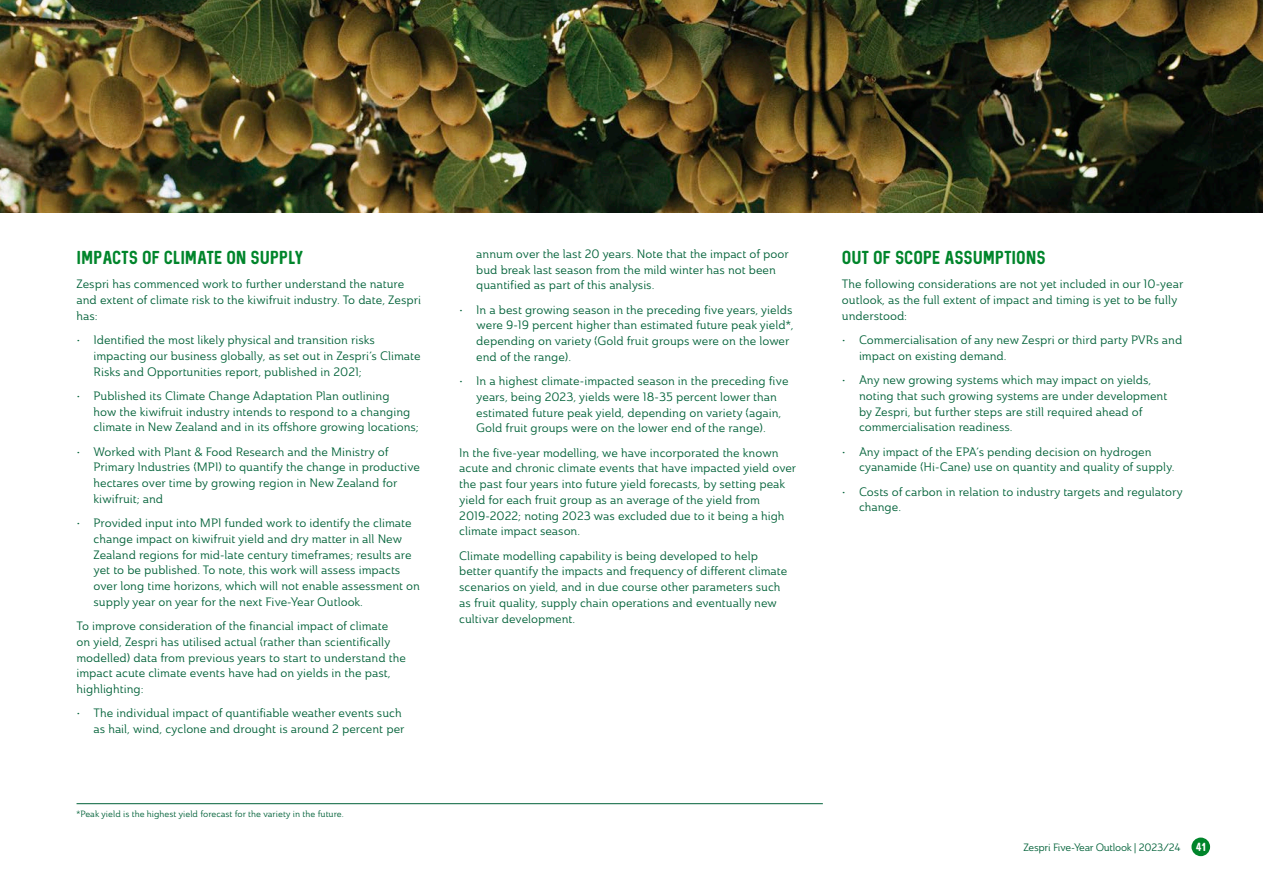
<style>
.page{position:relative;width:1263px;height:893px;background:#fff}
.page>*{position:absolute;margin:0;border:0;box-sizing:border-box;transform-origin:0 0}
.t1{font:15px "Sequel Neue";letter-spacing:-.01em;color:#00852b}
.t2{font:12px/15.8px "Ainslie Nor Reg";color:#006138}
.t3{font:10.5px "Ainslie Nor Reg";letter-spacing:-.025em;color:#006138}
.t4{font:9.45px "Sequel Neue";color:#fff}
.t5{font:9px "Ainslie Nor Reg";color:#006138}
</style>
<div class="page">
<div style="left:1191px;top:837px;width:19px;height:19px;background:#00852b;border-radius:50%"></div>
<img style="left:0;top:0;width:1263px;height:213px">
<hr style="left:77px;top:803px;width:746px;height:1px;background:#006138">
<p class="t1" style="left:77px;top:247px;width:228px">IMPACTS OF CLIMATE ON SUPPLY</p>
<p class="t2" style="left:77px;top:276px;width:346px">Zespri has commenced work to further understand the nature and extent of climate risk to the kiwifruit industry. To date, Zespri has:</p>
<p class="t2" style="left:94px;top:332px;width:329px;text-indent:-17px">• Identified the most likely physical and transition risks impacting our business globally, as set out in Zespri’s Climate<br>Risks and Opportunities report, published in 2021;</p>
<p class="t2" style="left:94px;top:388px;width:327px;text-indent:-17px">• Published its Climate Change Adaptation Plan outlining<br>how the kiwifruit industry intends to respond to a changing climate in New Zealand and in its offshore growing locations;</p>
<p class="t2" style="left:94px;top:444px;width:328px;text-indent:-17px">• Worked with Plant &amp; Food Research and the Ministry of Primary Industries (MPI) to quantify the change in productive hectares over time by growing region in New Zealand for kiwifruit; and</p>
<p class="t2" style="left:94px;top:515px;width:328px;text-indent:-17px">• Provided input into MPI funded work to identify the climate change impact on kiwifruit yield and dry matter in all New Zealand regions for mid-late century timeframes; results are yet to be published. To note, this work will assess impacts over long time horizons, which will not enable assessment on supply year on year for the next Five-Year Outlook.</p>
<p class="t2" style="left:77px;top:618px;width:331px">To improve consideration of the financial impact of climate<br>on yield, Zespri has utilised actual (rather than scientifically modelled) data from previous years to start to understand the impact acute climate events have had on yields in the past, highlighting:</p>
<p class="t2" style="left:77px;top:705px;width:329px;text-align:right">• The individual impact of quantifiable weather events such as hail, wind, cyclone and drought is around 2 percent per</p>
<p class="t5" style="left:77px;top:808px;width:269px">*Peak yield is the highest yield forecast for the variety in the future.</p>
<p class="t2" style="left:476px;top:246px;width:314px">annum over the last 20 years. Note that the impact of poor bud break last season from the mild winter has not been quantified as part of this analysis.</p>
<p class="t2" style="left:476px;top:301px;width:319px;text-indent:-17px">• In a best growing season in the preceding five years, yields were 9-19 percent higher than estimated future peak yield*, depending on variety (Gold fruit groups were on the lower end of the range).</p>
<p class="t2" style="left:476px;top:373px;width:314px;text-indent:-17px">• In a highest climate-impacted season in the preceding five years, being 2023, yields were 18-35 percent lower than estimated future peak yield, depending on variety (again, Gold fruit groups were on the lower end of the range).</p>
<p class="t2" style="left:459px;top:444px;width:338px">In the five-year modelling, we have incorporated the known acute and chronic climate events that have impacted yield over the past four years into future yield forecasts, by setting peak yield for each fruit group as an average of the yield from 2019-2022; noting 2023 was excluded due to it being a high climate impact season.</p>
<p class="t2" style="left:459px;top:547px;width:329px">Climate modelling capability is being developed to help better quantify the impacts and frequency of different climate scenarios on yield, and in due course other parameters such as fruit quality, supply chain operations and eventually new cultivar development.</p>
<p class="t1" style="left:842px;top:247px;width:205px">OUT OF SCOPE ASSUMPTIONS</p>
<p class="t2" style="left:842px;top:276px;width:343px">The following considerations are not yet included in our 10-year outlook, as the full extent of impact and timing is yet to be fully understood:</p>
<p class="t2" style="left:859px;top:332px;width:325px;text-indent:-17px">• Commercialisation of any new Zespri or third party PVRs and impact on existing demand.</p>
<p class="t2" style="left:859px;top:372px;width:310px;text-indent:-17px">• Any new growing systems which may impact on yields, noting that such growing systems are under development by Zespri, but further steps are still required ahead of commercialisation readiness.</p>
<p class="t2" style="left:859px;top:444px;width:317px;text-indent:-17px">• Any impact of the EPA’s pending decision on hydrogen cyanamide (Hi-Cane) use on quantity and quality of supply.</p>
<p class="t2" style="left:859px;top:484px;width:325px;text-indent:-17px">• Costs of carbon in relation to industry targets and regulatory change.</p>
<p class="t3" style="left:1023px;top:841px;width:159px">Zespri Five-Year Outlook | 2023/24</p>
<p class="t4" style="left:1196px;top:840px;width:12px">41</p>
</div>
